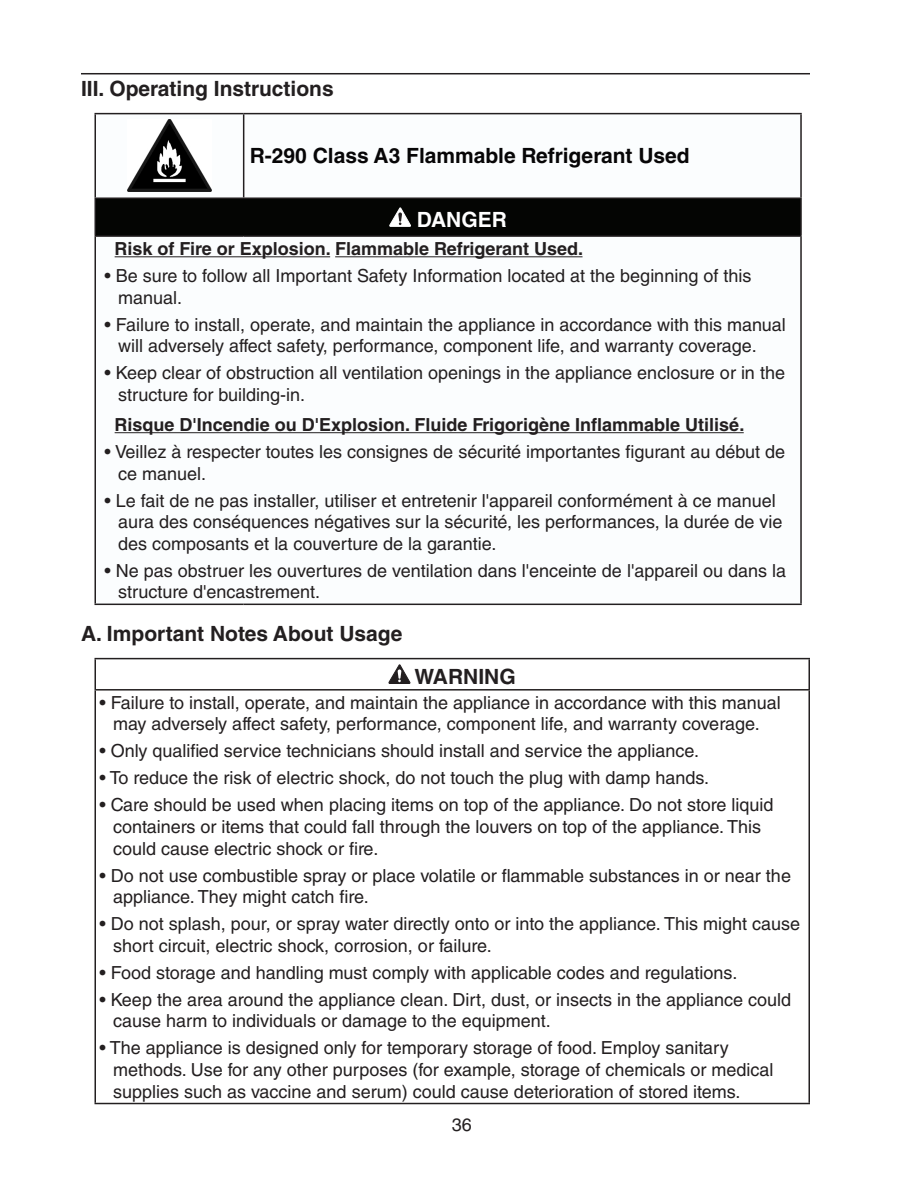
<style>
.page{position:relative;width:918px;height:1188px;background:#fff}
.page>*{position:absolute;margin:0;border:0;box-sizing:border-box;transform-origin:0 0}
.Warning_Header{font:700 21px "Helvetica LT Std";color:#070607}
.Head_B{font:700 21px "Helvetica LT Std";color:#231f20}
.Head_A{font:700 21px "Helvetica LT Std";color:#231f20}
.Warning_Header-2{font:700 21px "Helvetica LT Std";color:#231f20}
.Warning_Header-3{font:700 21px "Helvetica LT Std";color:#fff}
.Warning_Bullets_Extra_Wide{font:18px/21.6px "Helvetica LT Std";color:#231f20}
.Warning_Text_Wide_Subhead{font:700 18px "Helvetica LT Std";color:#231f20}
</style>
<div class="page">
<hr style="left:81px;top:73px;width:729px;height:1px;background:#231f20">
<svg style="left:96px;top:114px;width:704px;height:490px"></svg>
<div style="left:95px;top:198px;width:706px;height:38px;background:#040503"></div>
<hr style="left:94px;top:113px;width:150px;height:1px;background:#231f20">
<hr style="left:94px;top:114px;width:2px;height:83px;background:#231f20">
<hr style="left:244px;top:113px;width:558px;height:1px;background:#231f20">
<hr style="left:243px;top:114px;width:1px;height:83px;background:#231f20">
<hr style="left:800px;top:114px;width:2px;height:83px;background:#231f20">
<hr style="left:94px;top:197px;width:150px;height:2px;background:#231f20">
<hr style="left:94px;top:199px;width:2px;height:36px;background:#231f20">
<hr style="left:244px;top:197px;width:558px;height:2px;background:#231f20">
<hr style="left:800px;top:199px;width:2px;height:36px;background:#231f20">
<hr style="left:94px;top:235px;width:150px;height:2px;background:#231f20">
<hr style="left:94px;top:237px;width:2px;height:367px;background:#231f20">
<hr style="left:244px;top:235px;width:558px;height:2px;background:#231f20">
<hr style="left:800px;top:237px;width:2px;height:367px;background:#231f20">
<hr style="left:94px;top:604px;width:150px;height:1px;background:#231f20">
<hr style="left:244px;top:604px;width:558px;height:1px;background:#231f20">
<img style="left:128px;top:120px;width:83px;height:72px">
<svg style="left:390px;top:208px;width:21px;height:18px"></svg>
<hr style="left:115px;top:256px;width:215px;height:1px;background:#231f20">
<hr style="left:335px;top:256px;width:248px;height:1px;background:#231f20">
<hr style="left:115px;top:432px;width:629px;height:1px;background:#231f20">
<hr style="left:94px;top:658px;width:716px;height:1px;background:#231f20">
<hr style="left:94px;top:659px;width:2px;height:30px;background:#231f20">
<hr style="left:808px;top:659px;width:2px;height:30px;background:#231f20">
<hr style="left:94px;top:691px;width:2px;height:412px;background:#231f20">
<hr style="left:808px;top:691px;width:2px;height:412px;background:#231f20">
<hr style="left:94px;top:689px;width:716px;height:2px;background:#231f20">
<hr style="left:94px;top:1103px;width:716px;height:1px;background:#231f20">
<svg style="left:389px;top:665px;width:21px;height:19px"></svg>
<p class="Head_A" style="left:81px;top:76px;width:254px">III. Operating Instructions</p>
<p class="Warning_Header" style="left:250px;top:143px;width:442px">R-290 Class A3 Flammable Refrigerant Used</p>
<p class="Warning_Header-3" style="left:417px;top:207px;width:92px">DANGER</p>
<p class="Warning_Text_Wide_Subhead" style="left:115px;top:238px;width:470px">Risk of Fire or Explosion. Flammable Refrigerant Used.</p>
<p class="Warning_Bullets_Extra_Wide" style="left:118px;top:265px;width:635px;text-indent:-14px">• Be sure to follow all Important Safety Information located at the beginning of this manual.</p>
<p class="Warning_Bullets_Extra_Wide" style="left:118px;top:313px;width:669px;text-indent:-14px">• Failure to install, operate, and maintain the appliance in accordance with this manual will adversely affect safety, performance, component life, and warranty coverage.</p>
<p class="Warning_Bullets_Extra_Wide" style="left:118px;top:362px;width:668px;text-indent:-14px">• Keep clear of obstruction all ventilation openings in the appliance enclosure or in the structure for building-in.</p>
<p class="Warning_Text_Wide_Subhead" style="left:115px;top:414px;width:631px">Risque D'Incendie ou D'Explosion. Fluide Frigorigène Inflammable Utilisé.</p>
<p class="Warning_Bullets_Extra_Wide" style="left:118px;top:441px;width:668px;text-indent:-14px">• Veillez à respecter toutes les consignes de sécurité importantes figurant au début de ce manuel.</p>
<p class="Warning_Bullets_Extra_Wide" style="left:118px;top:489px;width:666px;text-indent:-14px">• Le fait de ne pas installer, utiliser et entretenir l'appareil conformément à ce manuel aura des conséquences négatives sur la sécurité, les performances, la durée de vie des composants et la couverture de la garantie.</p>
<p class="Warning_Bullets_Extra_Wide" style="left:118px;top:560px;width:669px;text-indent:-14px">• Ne pas obstruer les ouvertures de ventilation dans l'enceinte de l'appareil ou dans la structure d'encastrement.</p>
<p class="Head_B" style="left:81px;top:621px;width:323px">A. Important Notes About Usage</p>
<p class="Warning_Header-2" style="left:414px;top:664px;width:103px">WARNING</p>
<p class="Warning_Bullets_Extra_Wide" style="left:99px;top:692px;width:683px;text-align:center">• Failure to install, operate, and maintain the appliance in accordance with this manual may adversely affect safety, performance, component life, and warranty coverage.</p>
<p class="Warning_Bullets_Extra_Wide" style="left:99px;top:740px;width:601px">• Only qualified service technicians should install and service the appliance.</p>
<p class="Warning_Bullets_Extra_Wide" style="left:99px;top:767px;width:611px">• To reduce the risk of electric shock, do not touch the plug with damp hands.</p>
<p class="Warning_Bullets_Extra_Wide" style="left:113px;top:794px;width:662px;text-indent:-14px">• Care should be used when placing items on top of the appliance. Do not store liquid containers or items that could fall through the louvers on top of the appliance. This could cause electric shock or fire.</p>
<p class="Warning_Bullets_Extra_Wide" style="left:113px;top:864px;width:680px;text-indent:-14px">• Do not use combustible spray or place volatile or flammable substances in or near the appliance. They might catch fire.</p>
<p class="Warning_Bullets_Extra_Wide" style="left:113px;top:913px;width:689px;text-indent:-14px">• Do not splash, pour, or spray water directly onto or into the appliance. This might cause short circuit, electric shock, corrosion, or failure.</p>
<p class="Warning_Bullets_Extra_Wide" style="left:99px;top:962px;width:639px">• Food storage and handling must comply with applicable codes and regulations.</p>
<p class="Warning_Bullets_Extra_Wide" style="left:113px;top:989px;width:680px;text-indent:-14px">• Keep the area around the appliance clean. Dirt, dust, or insects in the appliance could cause harm to individuals or damage to the equipment.</p>
<p class="Warning_Bullets_Extra_Wide" style="left:113px;top:1037px;width:662px;text-indent:-14px">• The appliance is designed only for temporary storage of food. Employ sanitary methods. Use for any other purposes (for example, storage of chemicals or medical supplies such as vaccine and serum) could cause deterioration of stored items.</p>
<p class="Warning_Bullets_Extra_Wide" style="left:452px;top:1114px;width:22px">36</p>
</div>
